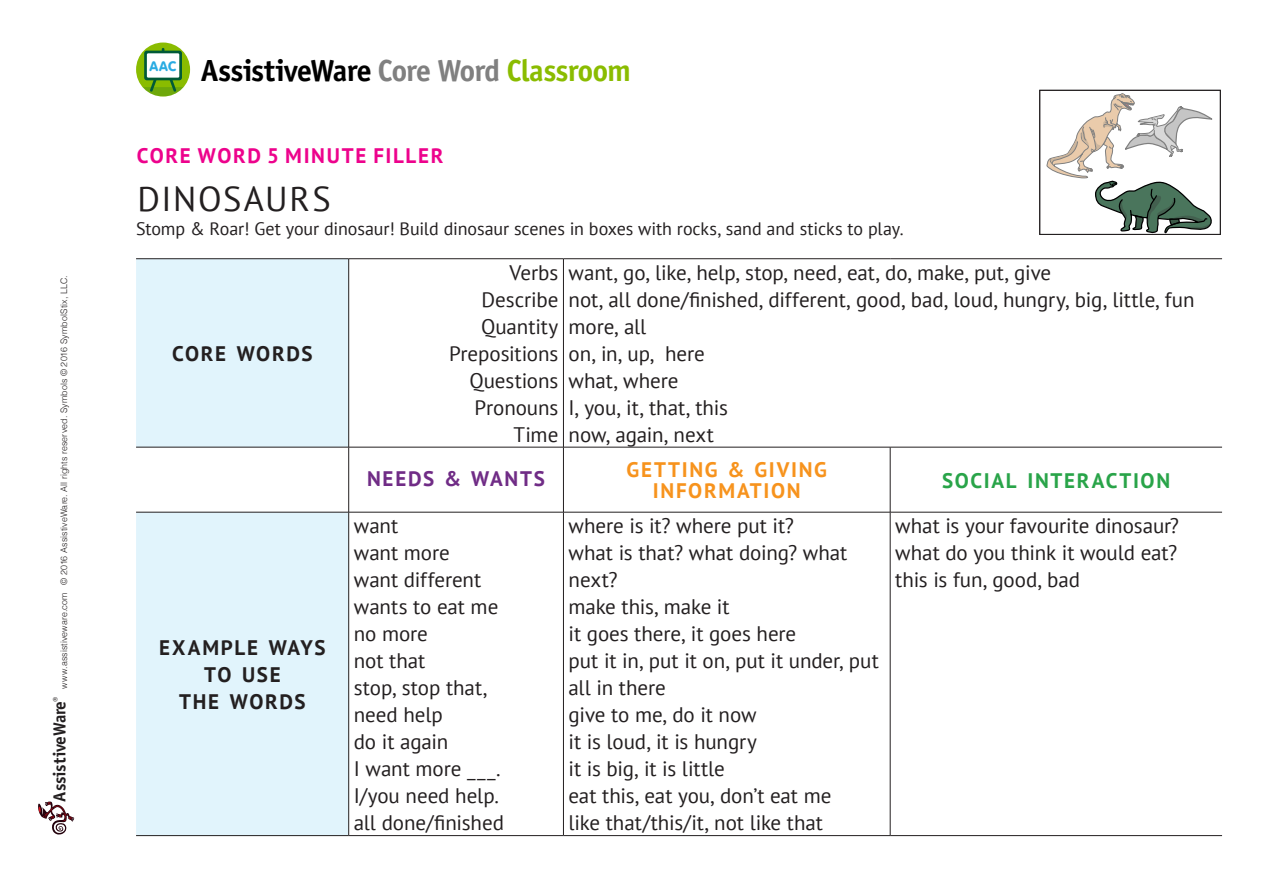
<style>
.page{position:relative;width:1263px;height:893px;background:#fff}
.page>*{position:absolute;margin:0;border:0;box-sizing:border-box;transform-origin:0 0}
.t1{font:700 36.75px "Officina Sans ITC Pro";letter-spacing:-.02em;color:#000}
._3__Title{font:34.5px "PT Sans";letter-spacing:.05em;color:#231f20}
.t2{font:700 30.6px "Officina Sans ITC Pro";letter-spacing:-.025em;color:#8abc00}
._2__Tabel_Body_WOW{font:21px/27px "PT Sans";letter-spacing:-.005em;color:#231f20}
._1__Table_Header_WOW{font:700 21px/27px "PT Sans";letter-spacing:.08em;color:#231f20;text-align:center}
._1__Table_Header_WOW-2{font:700 21px/21px "PT Sans";letter-spacing:.08em;color:#f7931d;text-align:center}
._2__Topic{font:700 21px "PT Sans";letter-spacing:.08em;color:#ed028c}
._1__Table_Header_WOW-3{font:700 21px "PT Sans";letter-spacing:.08em;color:#29a449}
._1__Table_Header_WOW-4{font:700 21px "PT Sans";letter-spacing:.085em;color:#702c86}
._1_Body{font:18px "PT Sans";letter-spacing:-.005em;color:#231f20}
.t3{font:700 17.4px "Officina Sans";letter-spacing:-.015em;color:#231f20}
.t4{font:14.4px "VAG Rundschrift D";color:#29abe2}
.t5{font:12px "VAG Rundschrift D";color:#29abe2}
.t6{font:300 9px "Helvetica";letter-spacing:.015em;color:#231f20}
.s1{color:#808080}
.s2{color:#8abc00}
</style>
<div class="page">
<div style="left:136px;top:43px;width:54px;height:54px;background:#8abc00;border-radius:50%"></div>
<svg style="left:142px;top:87px;width:42px;height:10px"></svg>
<svg style="left:150px;top:80px;width:8px;height:12px"></svg>
<svg style="left:168px;top:80px;width:8px;height:12px"></svg>
<svg style="left:144px;top:51px;width:38px;height:29px"></svg>
<div style="left:147px;top:53px;width:32px;height:25px;background:#fff"></div>
<svg style="left:38px;top:801px;width:36px;height:34px"></svg>
<svg style="left:136px;top:259px;width:212px;height:576px;background:#e4f4fb"></svg>
<hr style="left:348px;top:259px;width:1px;height:188px;background:#231f20">
<hr style="left:563px;top:259px;width:1px;height:188px;background:#231f20">
<hr style="left:348px;top:447px;width:1px;height:65px;background:#231f20">
<hr style="left:563px;top:447px;width:1px;height:65px;background:#231f20">
<hr style="left:890px;top:447px;width:1px;height:65px;background:#231f20">
<hr style="left:348px;top:512px;width:1px;height:323px;background:#231f20">
<hr style="left:563px;top:512px;width:1px;height:323px;background:#231f20">
<hr style="left:890px;top:512px;width:1px;height:323px;background:#231f20">
<hr style="left:136px;top:447px;width:213px;height:1px;background:#231f20">
<hr style="left:349px;top:447px;width:214px;height:1px;background:#231f20">
<hr style="left:563px;top:447px;width:327px;height:1px;background:#231f20">
<hr style="left:890px;top:447px;width:332px;height:1px;background:#231f20">
<hr style="left:136px;top:512px;width:213px;height:1px;background:#231f20">
<hr style="left:349px;top:512px;width:214px;height:1px;background:#231f20">
<hr style="left:563px;top:512px;width:327px;height:1px;background:#231f20">
<hr style="left:890px;top:512px;width:332px;height:1px;background:#231f20">
<hr style="left:136px;top:258px;width:213px;height:1px;background:#231f20">
<hr style="left:349px;top:258px;width:214px;height:1px;background:#231f20">
<hr style="left:563px;top:258px;width:327px;height:1px;background:#231f20">
<hr style="left:890px;top:258px;width:332px;height:1px;background:#231f20">
<hr style="left:136px;top:835px;width:213px;height:1px;background:#231f20">
<hr style="left:349px;top:835px;width:214px;height:1px;background:#231f20">
<hr style="left:563px;top:835px;width:327px;height:1px;background:#231f20">
<hr style="left:890px;top:835px;width:332px;height:1px;background:#231f20">
<svg style="left:1046px;top:93px;width:167px;height:140px"></svg>
<div style="left:1039px;top:90px;width:181px;height:145px;border:1px solid #231f20"></div>
<p class="t6" style="left:56px;top:689px;width:415px;rotate:-90deg">www.assistiveware.com © 2016 AssistiveWare. All rights reserved. Symbols © 2016 SymbolStix, LLC.</p>
<p class="t3" style="left:49px;top:801px;width:106px;rotate:-90deg">AssistiveWare<sup>®</sup></p>
<p class="t5" style="left:158px;top:61px;width:24px">AAC</p>
<h1 class="t1" style="left:201px;top:46px;width:517px">AssistiveWare <span class="s1">Core Word</span> <span class="s2">Classroom</span></h1>
<h3 class="t2" style="left:378px;top:51px;width:255px"><span class="s1">Core Word</span> Classroom</h3>
<p class="t4" style="left:150px;top:57px;width:29px">AAC</p>
<p class="_2__Topic" style="left:137px;top:141px;width:308px">CORE WORD 5 MINUTE FILLER</p>
<p class="_3__Title" style="left:137px;top:176px;width:195px">DINOSAURS</p>
<p class="_1_Body" style="left:136px;top:217px;width:769px">Stomp &amp; Roar! Get your dinosaur! Build dinosaur scenes in boxes with rocks, sand and sticks to play.</p>
<p class="_1__Table_Header_WOW" style="left:172px;top:339px;width:142px">CORE WORDS</p>
<p class="_1__Table_Header_WOW" style="left:159px;top:633px;width:168px">EXAMPLE WAYS</p>
<p class="_1__Table_Header_WOW" style="left:179px;top:660px;width:128px">TO USE<br>THE WORDS</p>
<p class="_2__Tabel_Body_WOW" style="left:509px;top:258px;width:50px">Verbs</p>
<p class="_2__Tabel_Body_WOW" style="left:482px;top:285px;width:78px">Describe</p>
<p class="_2__Tabel_Body_WOW" style="left:481px;top:312px;width:79px">Quantity</p>
<p class="_2__Tabel_Body_WOW" style="left:449px;top:339px;width:111px">Prepositions</p>
<p class="_2__Tabel_Body_WOW" style="left:469px;top:366px;width:90px">Questions</p>
<p class="_2__Tabel_Body_WOW" style="left:475px;top:393px;width:85px">Pronouns</p>
<p class="_2__Tabel_Body_WOW" style="left:514px;top:420px;width:46px">Time</p>
<p class="_2__Tabel_Body_WOW" style="left:568px;top:258px;width:484px">want, go, like, help, stop, need, eat, do, make, put, give</p>
<p class="_2__Tabel_Body_WOW" style="left:568px;top:285px;width:627px">not, all done/finished, different, good, bad, loud, hungry, big, little, fun</p>
<p class="_2__Tabel_Body_WOW" style="left:568px;top:312px;width:79px">more, all</p>
<p class="_2__Tabel_Body_WOW" style="left:568px;top:339px;width:138px">on, in, up, here</p>
<p class="_2__Tabel_Body_WOW" style="left:568px;top:366px;width:111px">what, where</p>
<p class="_2__Tabel_Body_WOW" style="left:568px;top:393px;width:161px">I, you, it, that, this</p>
<p class="_2__Tabel_Body_WOW" style="left:568px;top:420px;width:147px">now, again, next</p>
<p class="_1__Table_Header_WOW-4" style="left:367px;top:464px;width:179px">NEEDS &amp; WANTS</p>
<p class="_1__Table_Header_WOW-2" style="left:627px;top:459px;width:202px">GETTING &amp; GIVING<br>INFORMATION</p>
<p class="_1__Table_Header_WOW-3" style="left:942px;top:466px;width:230px">SOCIAL INTERACTION</p>
<p class="_2__Tabel_Body_WOW" style="left:354px;top:512px;width:46px">want</p>
<p class="_2__Tabel_Body_WOW" style="left:354px;top:539px;width:97px">want more</p>
<p class="_2__Tabel_Body_WOW" style="left:354px;top:566px;width:129px">want different</p>
<p class="_2__Tabel_Body_WOW" style="left:354px;top:593px;width:146px">wants to eat me</p>
<p class="_2__Tabel_Body_WOW" style="left:354px;top:620px;width:76px">no more</p>
<p class="_2__Tabel_Body_WOW" style="left:354px;top:647px;width:73px">not that</p>
<p class="_2__Tabel_Body_WOW" style="left:354px;top:674px;width:134px">stop, stop that,</p>
<p class="_2__Tabel_Body_WOW" style="left:354px;top:701px;width:91px">need help</p>
<p class="_2__Tabel_Body_WOW" style="left:354px;top:728px;width:96px">do it again</p>
<p class="_2__Tabel_Body_WOW" style="left:354px;top:755px;width:148px">I want more ___.</p>
<p class="_2__Tabel_Body_WOW" style="left:354px;top:782px;width:147px">I/you need help.</p>
<p class="_2__Tabel_Body_WOW" style="left:354px;top:809px;width:152px">all done/finished</p>
<p class="_2__Tabel_Body_WOW" style="left:568px;top:512px;width:227px">where is it? where put it?</p>
<p class="_2__Tabel_Body_WOW" style="left:568px;top:539px;width:280px">what is that? what doing? what next?</p>
<p class="_2__Tabel_Body_WOW" style="left:568px;top:593px;width:163px">make this, make it</p>
<p class="_2__Tabel_Body_WOW" style="left:568px;top:620px;width:229px">it goes there, it goes here</p>
<p class="_2__Tabel_Body_WOW" style="left:568px;top:647px;width:312px">put it in, put it on, put it under, put all in there</p>
<p class="_2__Tabel_Body_WOW" style="left:568px;top:701px;width:190px">give to me, do it now</p>
<p class="_2__Tabel_Body_WOW" style="left:568px;top:728px;width:190px">it is loud, it is hungry</p>
<p class="_2__Tabel_Body_WOW" style="left:568px;top:755px;width:158px">it is big, it is little</p>
<p class="_2__Tabel_Body_WOW" style="left:568px;top:782px;width:264px">eat this, eat you, don’t eat me</p>
<p class="_2__Tabel_Body_WOW" style="left:568px;top:809px;width:256px">like that/this/it, not like that</p>
<p class="_2__Tabel_Body_WOW" style="left:895px;top:512px;width:285px">what is your favourite dinosaur?</p>
<p class="_2__Tabel_Body_WOW" style="left:895px;top:539px;width:284px">what do you think it would eat?</p>
<p class="_2__Tabel_Body_WOW" style="left:895px;top:566px;width:186px">this is fun, good, bad</p>
</div>
